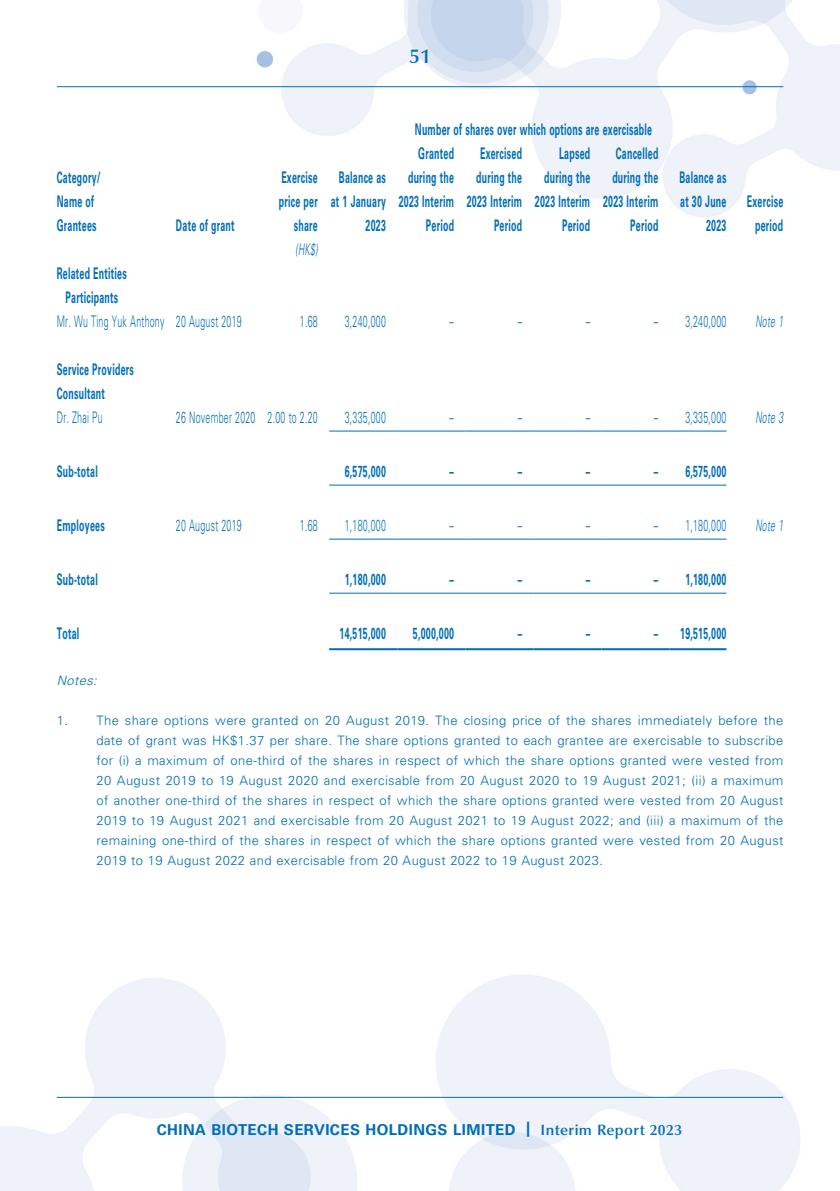
<style>
.page{position:relative;width:840px;height:1191px;background:#fff}
.page>*{position:absolute;margin:0;border:0;box-sizing:border-box;transform-origin:0 0}
.t1{font:600 20px "Optima LT Std";color:#006eb6}
._50_Table_txt{font:700 16px/24px "Univers LT Std";letter-spacing:.03em;color:#006eb6;text-align:right;scale:.55 1}
._50_Table_txt-2{font:300 16px "Univers LT Std";letter-spacing:.03em;color:#006eb6;scale:.55 1}
._50_Table_txt-3{font:italic 300 16px "Univers LT Std";letter-spacing:.03em;color:#006eb6;scale:.55 1}
.t2{font:700 15px "Univers LT Std";letter-spacing:.03em;color:#006eb6}
._06_Notes{font:300 13px/20px "Univers LT Std";letter-spacing:.03em;color:#006eb6;text-align:justify}
._06_Notes-2{font:italic 300 13px "Univers LT Std";letter-spacing:.03em;color:#006eb6}
.s1{font-family:"Optima LT Std";font-weight:600}
</style>
<div class="page">
<img style="left:0;top:0;width:839px;height:1191px">
<hr style="left:57px;top:86px;width:725px;height:1px;background:#006eb6">
<hr style="left:57px;top:1096px;width:725px;height:1px;background:#006eb6">
<hr style="left:329px;top:430px;width:68px;height:1px;background:#006eb6">
<hr style="left:397px;top:430px;width:68px;height:1px;background:#006eb6">
<hr style="left:465px;top:430px;width:68px;height:1px;background:#006eb6">
<hr style="left:533px;top:430px;width:68px;height:1px;background:#006eb6">
<hr style="left:601px;top:430px;width:68px;height:1px;background:#006eb6">
<hr style="left:669px;top:430px;width:57px;height:1px;background:#006eb6">
<hr style="left:329px;top:484px;width:68px;height:1px;background:#006eb6">
<hr style="left:397px;top:484px;width:68px;height:1px;background:#006eb6">
<hr style="left:465px;top:484px;width:68px;height:1px;background:#006eb6">
<hr style="left:533px;top:484px;width:68px;height:1px;background:#006eb6">
<hr style="left:601px;top:484px;width:68px;height:1px;background:#006eb6">
<hr style="left:669px;top:484px;width:57px;height:1px;background:#006eb6">
<hr style="left:329px;top:538px;width:68px;height:1px;background:#006eb6">
<hr style="left:397px;top:538px;width:68px;height:1px;background:#006eb6">
<hr style="left:465px;top:538px;width:68px;height:1px;background:#006eb6">
<hr style="left:533px;top:538px;width:68px;height:1px;background:#006eb6">
<hr style="left:601px;top:538px;width:68px;height:1px;background:#006eb6">
<hr style="left:669px;top:538px;width:57px;height:1px;background:#006eb6">
<hr style="left:329px;top:592px;width:68px;height:1px;background:#006eb6">
<hr style="left:397px;top:592px;width:68px;height:1px;background:#006eb6">
<hr style="left:465px;top:592px;width:68px;height:1px;background:#006eb6">
<hr style="left:533px;top:592px;width:68px;height:1px;background:#006eb6">
<hr style="left:601px;top:592px;width:68px;height:1px;background:#006eb6">
<hr style="left:669px;top:592px;width:57px;height:1px;background:#006eb6">
<hr style="left:329px;top:648px;width:68px;height:2px;background:#006eb6">
<hr style="left:397px;top:648px;width:68px;height:2px;background:#006eb6">
<hr style="left:465px;top:648px;width:68px;height:2px;background:#006eb6">
<hr style="left:533px;top:648px;width:68px;height:2px;background:#006eb6">
<hr style="left:601px;top:648px;width:68px;height:2px;background:#006eb6">
<hr style="left:669px;top:648px;width:57px;height:2px;background:#006eb6">
<h1 class="t1" style="left:409px;top:45px;width:23px">51</h1>
<p class="_50_Table_txt" style="left:57px;top:165px;width:82px">Category/</p>
<p class="_50_Table_txt" style="left:57px;top:189px;width:70px">Name of</p>
<p class="_50_Table_txt" style="left:57px;top:213px;width:74px">Grantees</p>
<p class="_50_Table_txt" style="left:176px;top:213px;width:108px">Date of grant</p>
<p class="_50_Table_txt" style="left:279px;top:165px;width:72px">Exercise price per share</p>
<p class="_50_Table_txt" style="left:330px;top:165px;width:102px">Balance as at 1 January<br>2023</p>
<p class="_50_Table_txt-3" style="left:295px;top:239px;width:42px">(HK$)</p>
<p class="_50_Table_txt" style="left:414px;top:117px;width:432px">Number of shares over which options are exercisable</p>
<p class="_50_Table_txt" style="left:398px;top:141px;width:102px">Granted during the<br>2023 Interim<br>Period</p>
<p class="_50_Table_txt" style="left:466px;top:141px;width:102px">Exercised during the<br>2023 Interim<br>Period</p>
<p class="_50_Table_txt" style="left:534px;top:141px;width:102px">Lapsed during the<br>2023 Interim<br>Period</p>
<p class="_50_Table_txt" style="left:602px;top:141px;width:102px">Cancelled during the<br>2023 Interim<br>Period</p>
<p class="_50_Table_txt" style="left:679px;top:165px;width:87px">Balance as at 30 June<br>2023</p>
<p class="_50_Table_txt" style="left:746px;top:189px;width:68px;text-align:center">Exercise period</p>
<p class="_50_Table_txt" style="left:57px;top:261px;width:129px;text-align:center">Related Entities<br>Participants</p>
<p class="_50_Table_txt-2" style="left:57px;top:311px;width:197px">Mr. Wu Ting Yuk Anthony</p>
<p class="_50_Table_txt-2" style="left:176px;top:311px;width:121px">20 August 2019</p>
<p class="_50_Table_txt-2" style="left:300px;top:311px;width:34px">1.68</p>
<p class="_50_Table_txt-2" style="left:344px;top:311px;width:76px">3,240,000</p>
<p class="_50_Table_txt-2" style="left:449px;top:311px;width:9px">–</p>
<p class="_50_Table_txt-2" style="left:517px;top:311px;width:10px">–</p>
<p class="_50_Table_txt-2" style="left:585px;top:311px;width:10px">–</p>
<p class="_50_Table_txt-2" style="left:653px;top:311px;width:10px">–</p>
<p class="_50_Table_txt-2" style="left:685px;top:311px;width:76px">3,240,000</p>
<p class="_50_Table_txt-3" style="left:754px;top:311px;width:52px">Note 1</p>
<p class="_50_Table_txt" style="left:57px;top:357px;width:142px">Service Providers</p>
<p class="_50_Table_txt" style="left:57px;top:381px;width:89px">Consultant</p>
<p class="_50_Table_txt-2" style="left:57px;top:407px;width:85px">Dr. Zhai Pu</p>
<p class="_50_Table_txt-2" style="left:176px;top:407px;width:146px">26 November 2020</p>
<p class="_50_Table_txt-2" style="left:267px;top:407px;width:93px">2.00 to 2.20</p>
<p class="_50_Table_txt-2" style="left:344px;top:407px;width:76px">3,335,000</p>
<p class="_50_Table_txt-2" style="left:449px;top:407px;width:9px">–</p>
<p class="_50_Table_txt-2" style="left:517px;top:407px;width:10px">–</p>
<p class="_50_Table_txt-2" style="left:585px;top:407px;width:10px">–</p>
<p class="_50_Table_txt-2" style="left:653px;top:407px;width:10px">–</p>
<p class="_50_Table_txt-2" style="left:685px;top:407px;width:76px">3,335,000</p>
<p class="_50_Table_txt-3" style="left:754px;top:407px;width:52px">Note 3</p>
<p class="_50_Table_txt" style="left:57px;top:459px;width:76px">Sub-total</p>
<p class="_50_Table_txt" style="left:344px;top:459px;width:76px">6,575,000</p>
<p class="_50_Table_txt" style="left:449px;top:459px;width:9px">–</p>
<p class="_50_Table_txt" style="left:517px;top:459px;width:10px">–</p>
<p class="_50_Table_txt" style="left:585px;top:459px;width:10px">–</p>
<p class="_50_Table_txt" style="left:653px;top:459px;width:10px">–</p>
<p class="_50_Table_txt" style="left:685px;top:459px;width:76px">6,575,000</p>
<p class="_50_Table_txt" style="left:57px;top:513px;width:89px">Employees</p>
<p class="_50_Table_txt-2" style="left:176px;top:515px;width:121px">20 August 2019</p>
<p class="_50_Table_txt-2" style="left:300px;top:515px;width:34px">1.68</p>
<p class="_50_Table_txt-2" style="left:344px;top:515px;width:76px">1,180,000</p>
<p class="_50_Table_txt-2" style="left:449px;top:515px;width:9px">–</p>
<p class="_50_Table_txt-2" style="left:517px;top:515px;width:10px">–</p>
<p class="_50_Table_txt-2" style="left:585px;top:515px;width:10px">–</p>
<p class="_50_Table_txt-2" style="left:653px;top:515px;width:10px">–</p>
<p class="_50_Table_txt-2" style="left:685px;top:515px;width:76px">1,180,000</p>
<p class="_50_Table_txt-3" style="left:754px;top:515px;width:52px">Note 1</p>
<p class="_50_Table_txt" style="left:57px;top:567px;width:76px">Sub-total</p>
<p class="_50_Table_txt" style="left:344px;top:567px;width:76px">1,180,000</p>
<p class="_50_Table_txt" style="left:449px;top:567px;width:9px">–</p>
<p class="_50_Table_txt" style="left:517px;top:567px;width:10px">–</p>
<p class="_50_Table_txt" style="left:585px;top:567px;width:10px">–</p>
<p class="_50_Table_txt" style="left:653px;top:567px;width:10px">–</p>
<p class="_50_Table_txt" style="left:685px;top:567px;width:76px">1,180,000</p>
<p class="_50_Table_txt" style="left:57px;top:621px;width:42px">Total</p>
<p class="_50_Table_txt" style="left:339px;top:621px;width:86px">14,515,000</p>
<p class="_50_Table_txt" style="left:412px;top:621px;width:76px">5,000,000</p>
<p class="_50_Table_txt" style="left:517px;top:621px;width:10px">–</p>
<p class="_50_Table_txt" style="left:585px;top:621px;width:10px">–</p>
<p class="_50_Table_txt" style="left:653px;top:621px;width:10px">–</p>
<p class="_50_Table_txt" style="left:679px;top:621px;width:86px">19,515,000</p>
<p class="_06_Notes-2" style="left:57px;top:672px;width:42px">Notes:</p>
<p class="_06_Notes" style="left:96px;top:710px;width:688px;text-indent:-40px">1. The share options were granted on 20 August 2019. The closing price of the shares immediately before the date of grant was HK$1.37 per share. The share options granted to each grantee are exercisable to subscribe for (i) a maximum of one-third of the shares in respect of which the share options granted were vested from 20 August 2019 to 19 August 2020 and exercisable from 20 August 2020 to 19 August 2021; (ii) a maximum of another one-third of the shares in respect of which the share options granted were vested from 20 August 2019 to 19 August 2021 and exercisable from 20 August 2021 to 19 August 2022; and (iii) a maximum of the remaining one-third of the shares in respect of which the share options granted were vested from 20 August 2019 to 19 August 2022 and exercisable from 20 August 2022 to 19 August 2023.</p>
<p class="t2" style="left:157px;top:1120px;width:526px">CHINA BIOTECH SERVICES HOLDINGS LIMITED | <span class="s1">Interim Report 2023</span></p>
</div>
